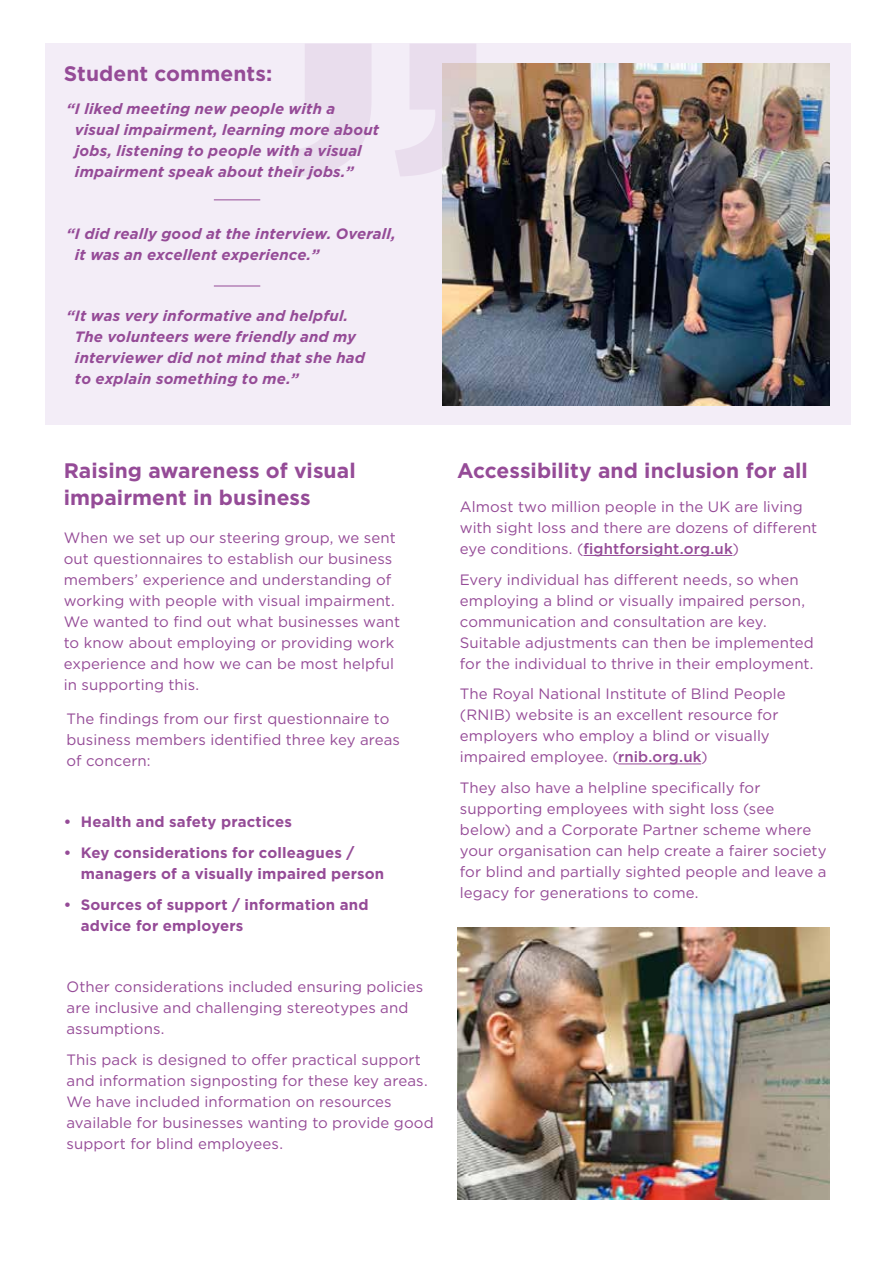
<style>
.page{position:relative;width:893px;height:1263px;background:#fff}
.page>*{position:absolute;margin:0;border:0;box-sizing:border-box;transform-origin:0 0}
.t1{font:700 21px/27px "Gotham";color:#954b97}
.t2{font:15px/21px "Gotham";letter-spacing:.005em;color:#954b97}
.t3{font:italic 700 15px/21px "Gotham";letter-spacing:.01em;color:#954b97}
.t4{font:700 15px/21px "Gotham";letter-spacing:.01em;color:#954b97}
.s1{font-weight:500}
</style>
<div class="page">
<div style="left:45px;top:44px;width:805px;height:381px;background:#f3edf7"></div>
<img style="left:442px;top:64px;width:387px;height:341px">
<svg style="left:290px;top:44px;width:186px;height:132px"></svg>
<hr style="left:583px;top:555px;width:149px;height:1px;background:#954b97">
<hr style="left:618px;top:763px;width:83px;height:1px;background:#954b97">
<img style="left:457px;top:927px;width:372px;height:272px">
<hr style="left:214px;top:199px;width:46px;height:1px;background:#954b97">
<hr style="left:214px;top:286px;width:46px;height:1px;background:#954b97">
<h1 class="t1" style="left:64px;top:60px;width:210px">Student comments:</h1>
<p class="t3" style="left:75px;top:98px;width:306px;text-indent:-8px">“I liked meeting new people with a visual impairment, learning more about jobs, listening to people with a visual impairment speak about their jobs.”</p>
<p class="t3" style="left:75px;top:223px;width:322px;text-indent:-8px">“I did really good at the interview. Overall, it was an excellent experience.”</p>
<p class="t3" style="left:75px;top:305px;width:291px;text-indent:-8px">“It was very informative and helpful.<br>The volunteers were friendly and my interviewer did not mind that she had to explain something to me.”</p>
<h1 class="t1" style="left:64px;top:457px;width:293px">Raising awareness of visual impairment in business</h1>
<p class="t2" style="left:64px;top:527px;width:338px">When we set up our steering group, we sent out questionnaires to establish our business members’ experience and understanding of working with people with visual impairment.<br>We wanted to find out what businesses want to know about employing or providing work experience and how we can be most helpful in supporting this.</p>
<p class="t2" style="left:67px;top:708px;width:335px">The findings from our first questionnaire to business members identified three key areas of concern:</p>
<p class="t4" style="left:64px;top:811px;width:230px">• Health and safety practices</p>
<p class="t4" style="left:81px;top:842px;width:305px;text-indent:-17px">• Key considerations for colleagues / managers of a visually impaired person</p>
<p class="t4" style="left:81px;top:894px;width:289px;text-indent:-17px">• Sources of support / information and advice for employers</p>
<p class="t2" style="left:67px;top:976px;width:358px">Other considerations included ensuring policies are inclusive and challenging stereotypes and assumptions.</p>
<p class="t2" style="left:67px;top:1049px;width:369px">This pack is designed to offer practical support and information signposting for these key areas.<br>We have included information on resources available for businesses wanting to provide good support for blind employees.</p>
<h1 class="t1" style="left:457px;top:457px;width:352px">Accessibility and inclusion for all</h1>
<p class="t2" style="left:460px;top:496px;width:359px">Almost two million people in the UK are living with sight loss and there are dozens of different eye conditions. (<span class="s1">fightforsight.org.uk</span>)</p>
<p class="t2" style="left:460px;top:568px;width:356px">Every individual has different needs, so when employing a blind or visually impaired person, communication and consultation are key.<br>Suitable adjustments can then be implemented for the individual to thrive in their employment.</p>
<p class="t2" style="left:460px;top:683px;width:327px">The Royal National Institute of Blind People (RNIB) website is an excellent resource for employers who employ a blind or visually impaired employee. (<span class="s1">rnib.org.uk</span>)</p>
<p class="t2" style="left:460px;top:777px;width:368px">They also have a helpline specifically for supporting employees with sight loss (see below) and a Corporate Partner scheme where your organisation can help create a fairer society for blind and partially sighted people and leave a legacy for generations to come.</p>
</div>
